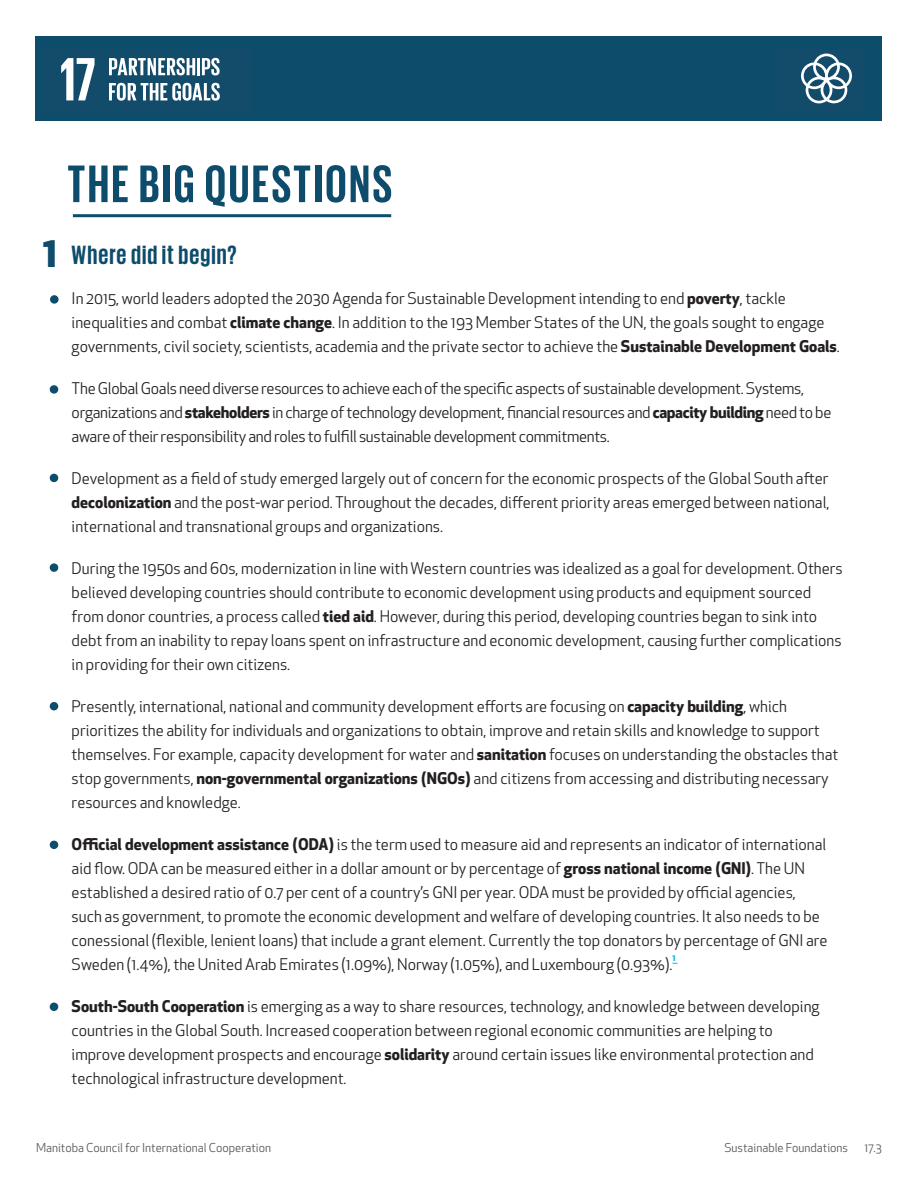
<style>
.page{position:relative;width:918px;height:1188px;background:#fff}
.page>*{position:absolute;margin:0;border:0;box-sizing:border-box;transform-origin:0 0}
.t1{font:700 54px "Giorgio Sans";letter-spacing:.05em;color:#0e4c6b}
.t2{font:700 42px "Apex New";color:#0e4c6b}
.t3{font:700 27px "Giorgio Sans";letter-spacing:.04em;color:#0e4c6b}
.t4{font:15.75px/24px "Apex New";color:#231f20}
.t5{font:15.75px/24px "Apex New";letter-spacing:-.02em;color:#231f20}
.t6{font:12px "Apex New";color:#57585a}
.t7{font:700 9px "Apex New";color:#00baf1}
.s1{font-weight:700}
</style>
<div class="page">
<div style="left:50px;top:295px;width:9px;height:9px;background:#0e4c6b;border-radius:50%"></div>
<div style="left:50px;top:385px;width:8px;height:9px;background:#0e4c6b;border-radius:50%"></div>
<div style="left:36px;top:36px;width:846px;height:85px;background:#0e4c6b"></div>
<hr style="left:73px;top:214px;width:318px;height:3px;background:#0e4c6b">
<div style="left:50px;top:474px;width:8px;height:8px;background:#0e4c6b;border-radius:50%"></div>
<div style="left:50px;top:563px;width:8px;height:9px;background:#0e4c6b;border-radius:50%"></div>
<div style="left:50px;top:702px;width:8px;height:8px;background:#0e4c6b;border-radius:50%"></div>
<div style="left:50px;top:841px;width:8px;height:8px;background:#0e4c6b;border-radius:50%"></div>
<div style="left:50px;top:1003px;width:8px;height:8px;background:#0e4c6b;border-radius:50%"></div>
<div style="left:775px;top:50px;width:88px;height:63px;background:#134c6b"></div>
<svg style="left:801px;top:54px;width:51px;height:49px"></svg>
<div style="left:42px;top:50px;width:210px;height:63px;background:#134c6b"></div>
<svg style="left:109px;top:58px;width:86px;height:17px"></svg>
<hr style="left:197px;top:58px;width:3px;height:17px;background:#fff">
<svg style="left:202px;top:58px;width:18px;height:17px"></svg>
<svg style="left:61px;top:58px;width:34px;height:42px"></svg>
<svg style="left:109px;top:83px;width:111px;height:18px"></svg>
<p class="t1" style="left:68px;top:157px;width:326px">THE BIG QUESTIONS</p>
<p class="t2" style="left:43px;top:221px;width:17px">1</p>
<p class="t3" style="left:72px;top:241px;width:167px">Where did it begin?</p>
<p class="t4" style="left:72px;top:286px;width:770px">In 2015, world leaders adopted the 2030 Agenda for Sustainable Development intending to end <span class="s1">poverty</span>, tackle inequalities and combat <span class="s1">climate change</span>. In addition to the 193 Member States of the UN, the goals sought to engage governments, civil society, scientists, academia and the private sector to achieve the <span class="s1">Sustainable Development Goals</span>.</p>
<p class="t5" style="left:72px;top:376px;width:761px">The Global Goals need diverse resources to achieve each of the specific aspects of sustainable development. Systems, organizations and <span class="s1">stakeholders</span> in charge of technology development, financial resources and <span class="s1">capacity building</span> need to be aware of their responsibility and roles to fulfill sustainable development commitments.</p>
<p class="t4" style="left:72px;top:466px;width:759px;text-align:justify">Development as a field of study emerged largely out of concern for the economic prospects of the Global South after <span class="s1">decolonization</span> and the post-war period. Throughout the decades, different priority areas emerged between national, international and transnational groups and organizations.</p>
<p class="t4" style="left:72px;top:556px;width:773px">During the 1950s and 60s, modernization in line with Western countries was idealized as a goal for development. Others believed developing countries should contribute to economic development using products and equipment sourced from donor countries, a process called <span class="s1">tied aid</span>. However, during this period, developing countries began to sink into debt from an inability to repay loans spent on infrastructure and economic development, causing further complications in providing for their own citizens.</p>
<p class="t4" style="left:72px;top:694px;width:768px">Presently, international, national and community development efforts are focusing on <span class="s1">capacity building</span>, which prioritizes the ability for individuals and organizations to obtain, improve and retain skills and knowledge to support themselves. For example, capacity development for water and <span class="s1">sanitation</span> focuses on understanding the obstacles that stop governments, <span class="s1">non-governmental organizations (NGOs)</span> and citizens from accessing and distributing necessary resources and knowledge.</p>
<p class="t4" style="left:72px;top:832px;width:758px"><span class="s1">Official development assistance (ODA)</span> is the term used to measure aid and represents an indicator of international aid flow. ODA can be measured either in a dollar amount or by percentage of <span class="s1">gross national income (GNI)</span>. The UN established a desired ratio of 0.7 per cent of a country’s GNI per year. ODA must be provided by official agencies, such as government, to promote the economic development and welfare of developing countries. It also needs to be conessional (flexible, lenient loans) that include a grant element. Currently the top donators by percentage of GNI are Sweden (1.4%), the United Arab Emirates (1.09%), Norway (1.05%), and Luxembourg (0.93%).</p>
<p class="t7" style="left:673px;top:951px;width:5px">1</p>
<p class="t4" style="left:72px;top:994px;width:749px"><span class="s1">South-South Cooperation</span> is emerging as a way to share resources, technology, and knowledge between developing countries in the Global South. Increased cooperation between regional economic communities are helping to improve development prospects and encourage <span class="s1">solidarity</span> around certain issues like environmental protection and technological infrastructure development.</p>
<p class="t6" style="left:36px;top:1140px;width:237px">Manitoba Council for International Cooperation</p>
<p class="t6" style="left:724px;top:1140px;width:125px">Sustainable Foundations</p>
<p class="t6" style="left:864px;top:1140px;width:19px">17.3</p>
</div>
